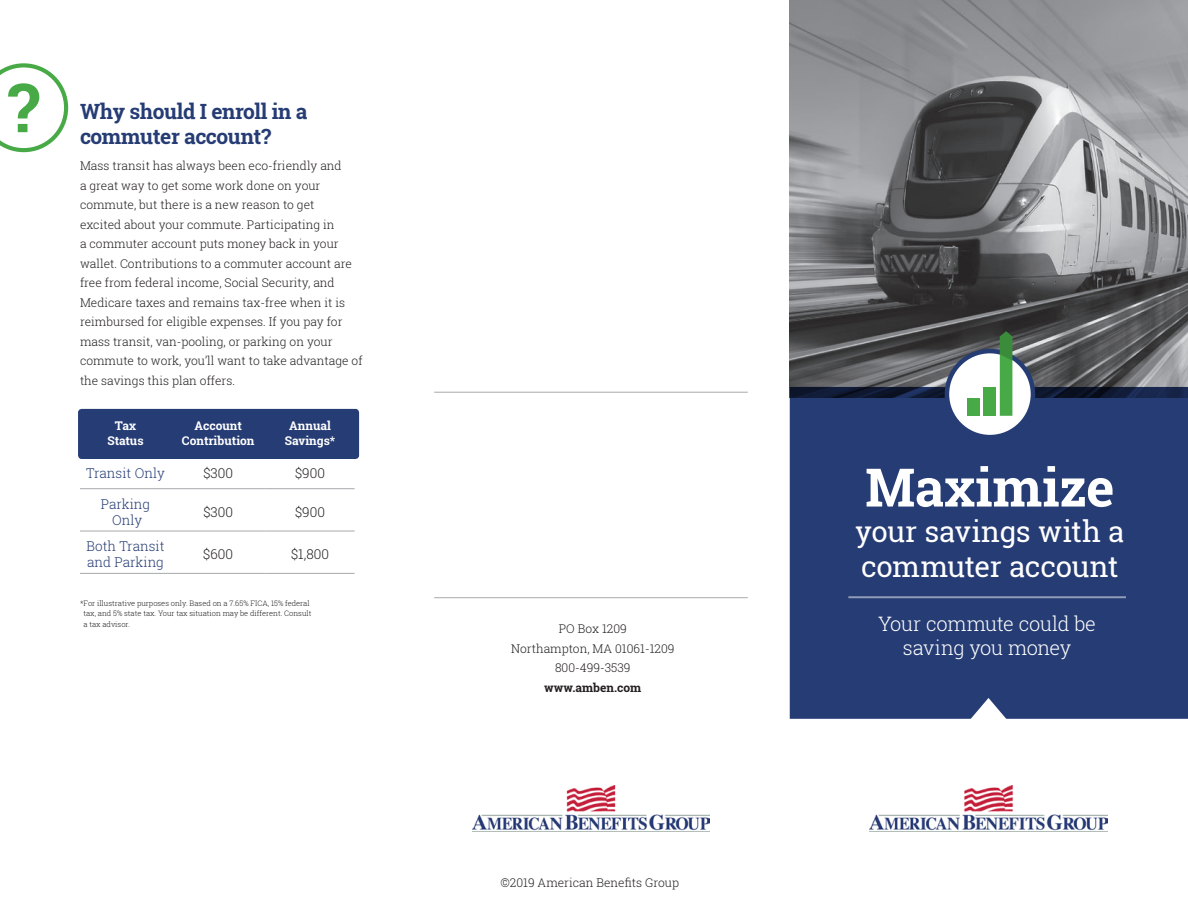
<style>
.page{position:relative;width:1188px;height:918px;background:#fff}
.page>*{position:absolute;margin:0;border:0;box-sizing:border-box;transform-origin:0 0}
.t1{font:700 53.1px "Roboto Slab";letter-spacing:.005em;color:#fff}
.t2{font:29.25px/35.1px "Roboto Slab";letter-spacing:-.01em;color:#fff}
.t3{font:700 21px/25.2px "Roboto Slab";letter-spacing:-.02em;color:#263c74}
.t4{font:300 19.95px/23.9px "Roboto Slab";letter-spacing:-.02em;color:#fff;text-align:center}
.t5{font:300 13.5px/16.2px "Roboto Slab";color:#263c74;text-align:center}
.t6{font:300 13.5px "Roboto Slab";color:#231f20}
.t7{font:300 12px/19.5px "Roboto Slab";color:#231f20;text-align:center}
.t8{font:700 12px/15px "Roboto Slab";color:#fff;text-align:center}
.t9{font:700 12px "Roboto Slab";color:#231f20}
.t10{font:300 7.5px/10.5px "Roboto Slab";color:#231f20}
</style>
<div class="page">
<img style="left:790px;top:0;width:398px;height:387px">
<div style="left:790px;top:387px;width:398px;height:332px;background:#263c74"></div>
<img style="left:870px;top:785px;width:237px;height:46px">
<img style="left:472px;top:785px;width:238px;height:46px">
<hr style="left:848px;top:596px;width:278px;height:2px;background:#fff">
<div style="left:79px;top:410px;width:279px;height:48px;background:#263c74;border-radius:3px"></div>
<div style="left:78px;top:409px;width:281px;height:50px;border:2px solid #263c74;border-radius:3px"></div>
<hr style="left:434px;top:597px;width:314px;height:1px;background:#a7a9ac">
<hr style="left:434px;top:392px;width:314px;height:1px;background:#a7a9ac">
<svg style="left:80px;top:410px;width:275px;height:42px"></svg>
<hr style="left:80px;top:488px;width:91px;height:1px;background:#a7a9ac">
<hr style="left:171px;top:488px;width:95px;height:1px;background:#a7a9ac">
<hr style="left:266px;top:488px;width:89px;height:1px;background:#a7a9ac">
<hr style="left:80px;top:531px;width:91px;height:1px;background:#a7a9ac">
<hr style="left:171px;top:531px;width:95px;height:1px;background:#a7a9ac">
<hr style="left:266px;top:531px;width:89px;height:1px;background:#a7a9ac">
<hr style="left:80px;top:573px;width:91px;height:1px;background:#a7a9ac">
<hr style="left:171px;top:573px;width:95px;height:1px;background:#a7a9ac">
<hr style="left:266px;top:573px;width:89px;height:1px;background:#a7a9ac">
<div style="left:947px;top:351px;width:86px;height:86px;background:#fff;border-radius:50%"></div>
<div style="left:945px;top:349px;width:90px;height:90px;border:4px solid #263c74;border-radius:50%"></div>
<div style="left:984px;top:387px;width:12px;height:29px;background:#47aa47"></div>
<div style="left:967px;top:398px;width:13px;height:18px;background:#47aa47"></div>
<svg style="left:0;top:63px;width:69px;height:90px"></svg>
<svg style="left:951px;top:698px;width:75px;height:21px"></svg>
<svg style="left:1000px;top:331px;width:12px;height:85px"></svg>
<h3 class="t3" style="left:80px;top:98px;width:229px">Why should I enroll in a commuter account?</h3>
<p class="t7" style="left:80px;top:156px;width:284px;text-align:left">Mass transit has always been eco-friendly and<br>a great way to get some work done on your commute, but there is a new reason to get<br>excited about your commute. Participating in<br>a commuter account puts money back in your wallet. Contributions to a commuter account are free from federal income, Social Security, and Medicare taxes and remains tax-free when it is reimbursed for eligible expenses. If you pay for mass transit, van-pooling, or parking on your commute to work, you’ll want to take advantage of the savings this plan offers.</p>
<p class="t8" style="left:108px;top:418px;width:38px">Tax<br>Status</p>
<p class="t8" style="left:182px;top:418px;width:74px">Account<br>Contribution</p>
<p class="t8" style="left:285px;top:418px;width:52px">Annual<br>Savings*</p>
<p class="t5" style="left:86px;top:464px;width:80px">Transit Only</p>
<p class="t6" style="left:203px;top:464px;width:31px">$300</p>
<p class="t6" style="left:295px;top:464px;width:31px">$900</p>
<p class="t5" style="left:101px;top:496px;width:51px">Parking<br>Only</p>
<p class="t6" style="left:203px;top:503px;width:31px">$300</p>
<p class="t6" style="left:295px;top:503px;width:31px">$900</p>
<p class="t5" style="left:86px;top:538px;width:80px;text-align:left">Both Transit and Parking</p>
<p class="t6" style="left:203px;top:545px;width:31px">$600</p>
<p class="t6" style="left:291px;top:545px;width:39px">$1,800</p>
<p class="t10" style="left:83px;top:598px;width:229px;text-indent:-3px">*For illustrative purposes only. Based on a 7.65% FICA, 15% federal tax, and 5% state tax. Your tax situation may be different. Consult a tax advisor.</p>
<p class="t7" style="left:511px;top:619px;width:165px">PO Box 1209<br>Northampton, MA 01061-1209<br>800-499-3539</p>
<p class="t9" style="left:544px;top:679px;width:99px">www.amben.com</p>
<p class="t7" style="left:501px;top:872px;width:180px">©2019 American Benefits Group</p>
<h1 class="t1" style="left:865px;top:451px;width:251px">Maximize</h1>
<h2 class="t2" style="left:855px;top:513px;width:270px">your savings with a commuter account</h2>
<h3 class="t4" style="left:878px;top:611px;width:219px">Your commute could be saving you money</h3>
</div>
